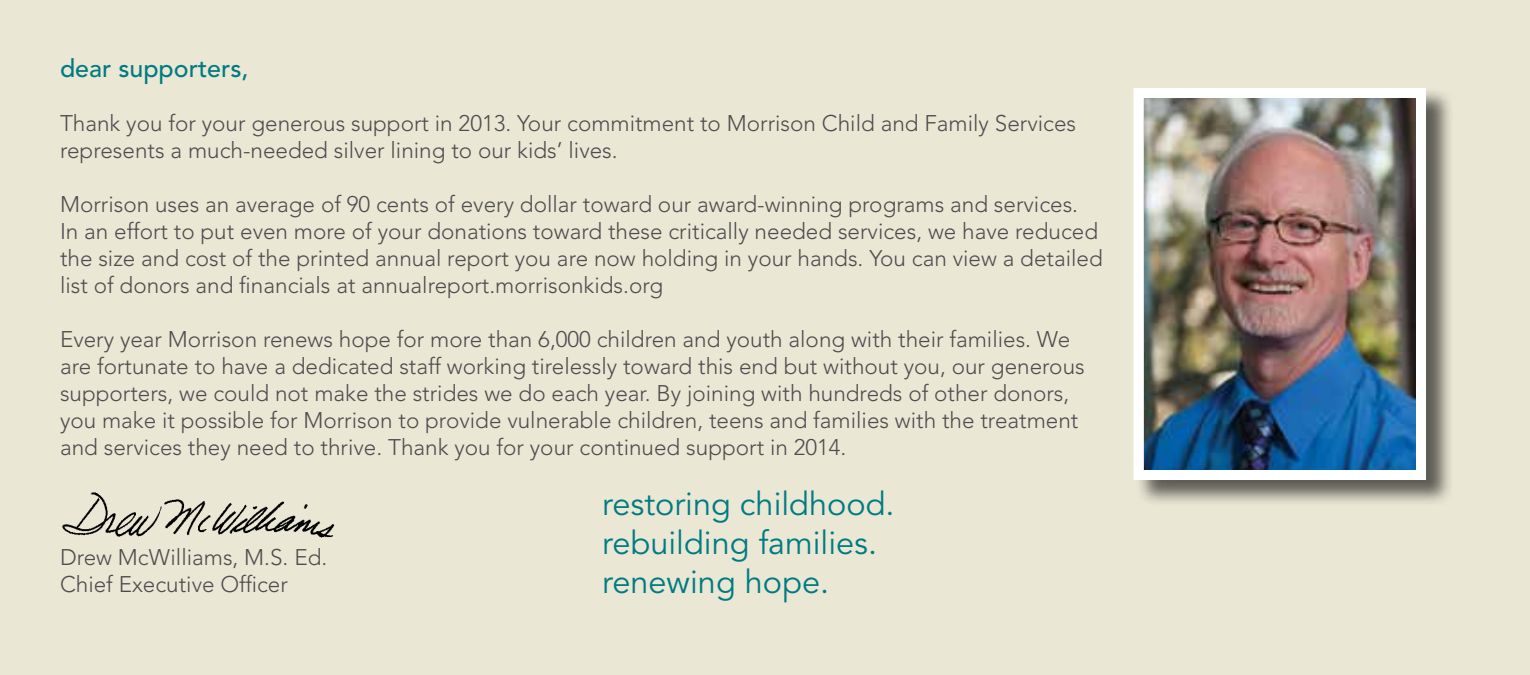
<style>
.page{position:relative;width:1530px;height:675px;background:#ebe7d5}
.page>*{position:absolute;margin:0;border:0;box-sizing:border-box;transform-origin:0 0}
.t1{font:32.5px/39px "Avenir LT Std";color:#007b82}
.t2{font:500 25px "Avenir LT Std";color:#007b82}
.t3{font:300 22.5px/27px "Avenir LT Std";color:#4d4d4f}
</style>
<div class="page">
<div style="left:1135px;top:87px;width:319px;height:420px;background:#000;opacity:.6"></div>
<img style="left:1144px;top:99px;width:271px;height:370px">
<div style="left:1133px;top:88px;width:293px;height:392px;border:10px solid #fff"></div>
<img style="left:62px;top:492px;width:273px;height:46px">
<p class="t2" style="left:60px;top:54px;width:190px">dear supporters,</p>
<p class="t3" style="left:60px;top:110px;width:1018px">Thank you for your generous support in 2013. Your commitment to Morrison Child and Family Services represents a much-needed silver lining to our kids’ lives.</p>
<p class="t3" style="left:60px;top:191px;width:1044px">Morrison uses an average of 90 cents of every dollar toward our award-winning programs and services.<br>In an effort to put even more of your donations toward these critically needed services, we have reduced the size and cost of the printed annual report you are now holding in your hands. You can view a detailed list of donors and financials at annualreport.morrisonkids.org</p>
<p class="t3" style="left:60px;top:326px;width:1026px">Every year Morrison renews hope for more than 6,000 children and youth along with their families. We are fortunate to have a dedicated staff working tirelessly toward this end but without you, our generous supporters, we could not make the strides we do each year. By joining with hundreds of other donors, you make it possible for Morrison to provide vulnerable children, teens and families with the treatment and services they need to thrive. Thank you for your continued support in 2014.</p>
<p class="t3" style="left:60px;top:544px;width:269px">Drew McWilliams, M.S. Ed.<br>Chief Executive Officer</p>
<h1 class="t1" style="left:602px;top:486px;width:294px">restoring childhood. rebuilding families. renewing hope.</h1>
</div>
